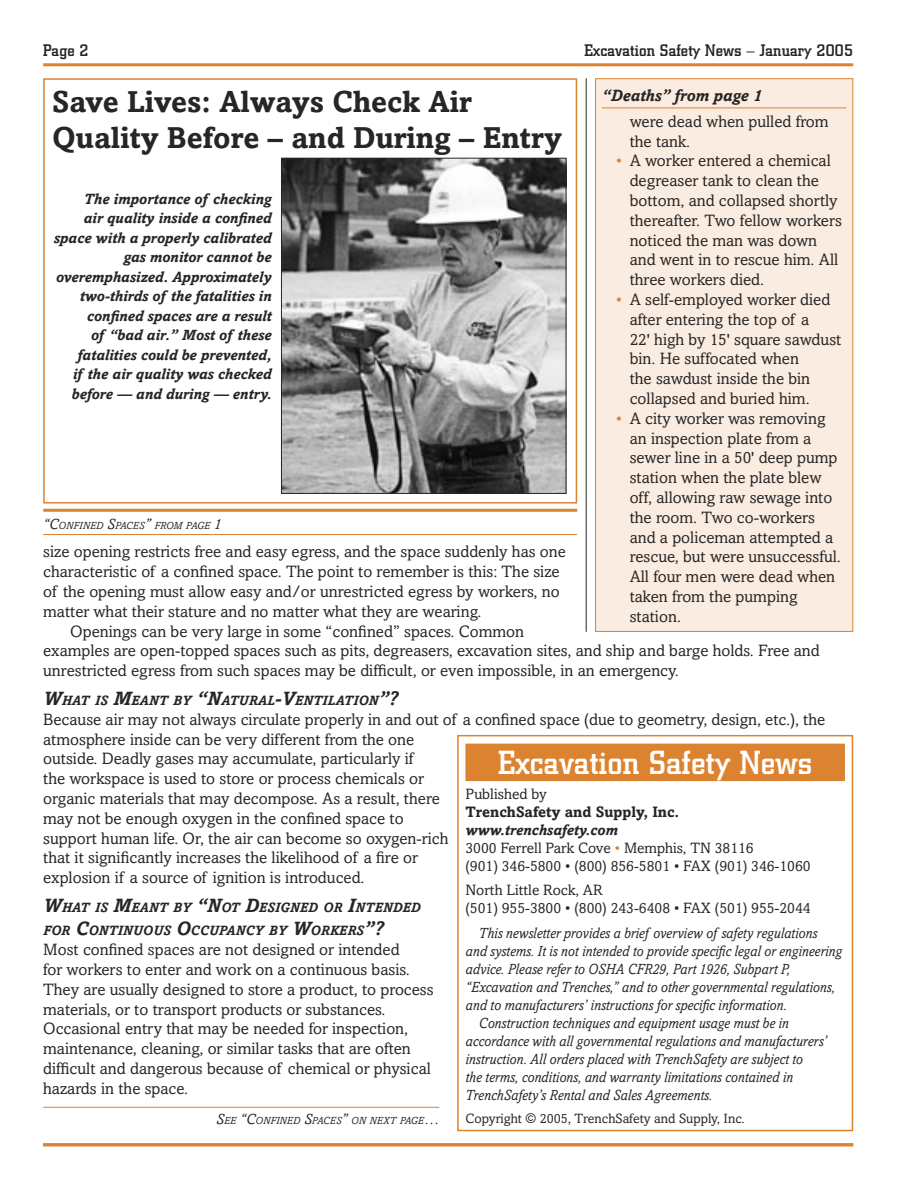
<style>
.page{position:relative;width:918px;height:1188px;background:#fff}
.page>*{position:absolute;margin:0;border:0;box-sizing:border-box;transform-origin:0 0}
.t1{font:700 33px "Center City";color:#fff}
.headlines{font:700 30px/36px "Amasis";color:#272525}
.Body_copy{font:16.5px/19.8px "Amasis";color:#272525}
.bulleted_list{font:16.5px/19.8px "Amasis";color:#272525}
.t2{font:700 16.5px "Center City";color:#272525}
.t3{font:italic 700 16.5px "Amasis";color:#272525}
.t4{font:italic 15px/18px "Amasis";color:#272525;scale:.93 1}
.Cutlines{font:italic 700 15px/19.5px "Amasis";color:#272525;text-align:right}
.t5{font:15px "Amasis";color:#272525}
.t6{font:700 15px "Amasis";color:#272525}
.Subheads{font:italic 700 13.65px/23.4px "Amasis";color:#272525}
.t7{font:13.5px "Amasis";color:#272525}
.Jump_to{font:italic 10.5px "Amasis";color:#272525}
.Jump_from{font:italic 10.5px "Amasis";color:#272525}
.s1{color:#dc8332}
.s2{font-size:15px}
.s3{font-size:19.5px}
</style>
<div class="page">
<hr style="left:43px;top:63px;width:810px;height:3px;background:#dc8332">
<div style="left:43px;top:78px;width:534px;height:426px;border:2px solid #dc8332"></div>
<hr style="left:586px;top:78px;width:1px;height:554px;background:#272525">
<hr style="left:43px;top:1143px;width:810px;height:3px;background:#dc8332">
<div style="left:596px;top:79px;width:257px;height:552px;background:#faece0"></div>
<div style="left:595px;top:78px;width:258px;height:554px;border:1px solid #dc8332"></div>
<hr style="left:602px;top:108px;width:244px;height:1px;background:#dc8332">
<img style="left:283px;top:160px;width:281px;height:332px">
<div style="left:281px;top:158px;width:285px;height:336px;border:1px solid #272525"></div>
<hr style="left:43px;top:509px;width:534px;height:3px;background:#dc8332">
<hr style="left:43px;top:534px;width:534px;height:1px;background:#dc8332">
<hr style="left:43px;top:1107px;width:396px;height:1px;background:#dc8332">
<div style="left:465px;top:744px;width:380px;height:37px;background:#dc8332"></div>
<div style="left:457px;top:735px;width:396px;height:396px;border:2px solid #dc8332"></div>
<p class="t2" style="left:43px;top:41px;width:47px">Page 2</p>
<p class="t2" style="left:585px;top:41px;width:270px">Excavation Safety News – January 2005</p>
<p class="t3" style="left:602px;top:85px;width:162px">“Deaths” from page 1</p>
<p class="headlines" style="left:52px;top:83px;width:511px">Save Lives: Always Check Air<br>Quality Before – and During – Entry</p>
<p class="bulleted_list" style="left:630px;top:111px;width:200px">were dead when pulled from the tank.</p>
<p class="bulleted_list" style="left:630px;top:151px;width:214px;text-indent:-14px"><span class="s1">•</span> A worker entered a chemical degreaser tank to clean the bottom, and collapsed shortly thereafter. Two fellow workers noticed the man was down and went in to rescue him. All three workers died.</p>
<p class="bulleted_list" style="left:630px;top:290px;width:213px;text-indent:-14px"><span class="s1">•</span> A self-employed worker died after entering the top of a<br>22' high by 15' square sawdust bin. He suffocated when<br>the sawdust inside the bin collapsed and buried him.</p>
<p class="bulleted_list" style="left:630px;top:408px;width:213px;text-indent:-14px"><span class="s1">•</span> A city worker was removing an inspection plate from a sewer line in a 50' deep pump station when the plate blew off, allowing raw sewage into the room. Two co-workers and a policeman attempted a rescue, but were unsuccessful.<br>All four men were dead when taken from the pumping station.</p>
<p class="Cutlines" style="left:54px;top:189px;width:219px">The importance of checking<br>air quality inside a confined space with a properly calibrated gas monitor cannot be overemphasized. Approximately two-thirds of the fatalities in confined spaces are a result<br>of “bad air.” Most of these fatalities could be prevented,<br>if the air quality was checked before — and during — entry.</p>
<p class="Jump_from" style="left:43px;top:519px;width:180px"><span class="s2">“C</span>ONFINED <span class="s2">S</span>PACES<span class="s2">”</span> FROM PAGE <span class="s2">1</span></p>
<p class="Body_copy" style="left:43px;top:542px;width:524px">size opening restricts free and easy egress, and the space suddenly has one characteristic of a confined space. The point to remember is this: The size of the opening must allow easy and/or unrestricted egress by workers, no matter what their stature and no matter what they are wearing.</p>
<p class="Body_copy" style="left:43px;top:621px;width:778px;text-indent:27px">Openings can be very large in some “confined” spaces. Common<br>examples are open-topped spaces such as pits, degreasers, excavation sites, and ship and barge holds. Free and unrestricted egress from such spaces may be difficult, or even impossible, in an emergency.</p>
<p class="Subheads" style="left:43px;top:689px;width:356px"><span class="s3">W</span>HAT IS <span class="s3">M</span>EANT BY <span class="s3">“N</span>ATURAL<span class="s3">-V</span>ENTILATION<span class="s3">”?</span></p>
<p class="Body_copy" style="left:43px;top:709px;width:784px">Because air may not always circulate properly in and out of a confined space (due to geometry, design, etc.), the atmosphere inside can be very different from the one<br>outside. Deadly gases may accumulate, particularly if<br>the workspace is used to store or process chemicals or<br>organic materials that may decompose. As a result, there<br>may not be enough oxygen in the confined space to<br>support human life. Or, the air can become so oxygen-rich<br>that it significantly increases the likelihood of a fire or<br>explosion if a source of ignition is introduced.</p>
<p class="Subheads" style="left:43px;top:896px;width:379px"><span class="s3">W</span>HAT IS <span class="s3">M</span>EANT BY <span class="s3">“N</span>OT <span class="s3">D</span>ESIGNED OR <span class="s3">I</span>NTENDED<br>FOR <span class="s3">C</span>ONTINUOUS <span class="s3">O</span>CCUPANCY BY <span class="s3">W</span>ORKERS<span class="s3">”?</span></p>
<p class="Body_copy" style="left:43px;top:940px;width:392px">Most confined spaces are not designed or intended<br>for workers to enter and work on a continuous basis.<br>They are usually designed to store a product, to process materials, or to transport products or substances.<br>Occasional entry that may be needed for inspection, maintenance, cleaning, or similar tasks that are often difficult and dangerous because of chemical or physical hazards in the space.</p>
<p class="t1" style="left:498px;top:744px;width:316px">Excavation Safety News</p>
<p class="t5" style="left:465px;top:785px;width:83px">Published by</p>
<p class="t6" style="left:465px;top:802px;width:215px">TrenchSafety and Supply, Inc.</p>
<p class="Cutlines" style="left:465px;top:820px;width:154px">www.trenchsafety.com</p>
<p class="t5" style="left:465px;top:839px;width:290px">3000 Ferrell Park Cove <span class="s1">•</span> Memphis, TN 38116</p>
<p class="t5" style="left:465px;top:857px;width:347px">(901) 346-5800 • (800) 856-5801 • FAX (901) 346-1060</p>
<p class="t5" style="left:465px;top:882px;width:139px">North Little Rock, AR</p>
<p class="t5" style="left:465px;top:900px;width:347px">(501) 955-3800 • (800) 243-6408 • FAX (501) 955-2044</p>
<p class="t4" style="left:465px;top:924px;width:406px;text-indent:14px">This newsletter provides a brief overview of safety regulations and systems. It is not intended to provide specific legal or engineering advice. Please refer to OSHA CFR29, Part 1926, Subpart P, “Excavation and Trenches,” and to other governmental regulations, and to manufacturers’ instructions for specific information.</p>
<p class="t4" style="left:465px;top:1014px;width:390px;text-indent:14px">Construction techniques and equipment usage must be in accordance with all governmental regulations and manufacturers’ instruction. All orders placed with TrenchSafety are subject to<br>the terms, conditions, and warranty limitations contained in TrenchSafety’s Rental and Sales Agreements.</p>
<p class="t7" style="left:465px;top:1111px;width:281px">Copyright © 2005, TrenchSafety and Supply, Inc.</p>
<p class="Jump_to" style="left:216px;top:1114px;width:225px"><span class="s2">S</span>EE <span class="s2">“C</span>ONFINED <span class="s2">S</span>PACES<span class="s2">”</span> ON NEXT PAGE<span class="s2">…</span></p>
</div>
